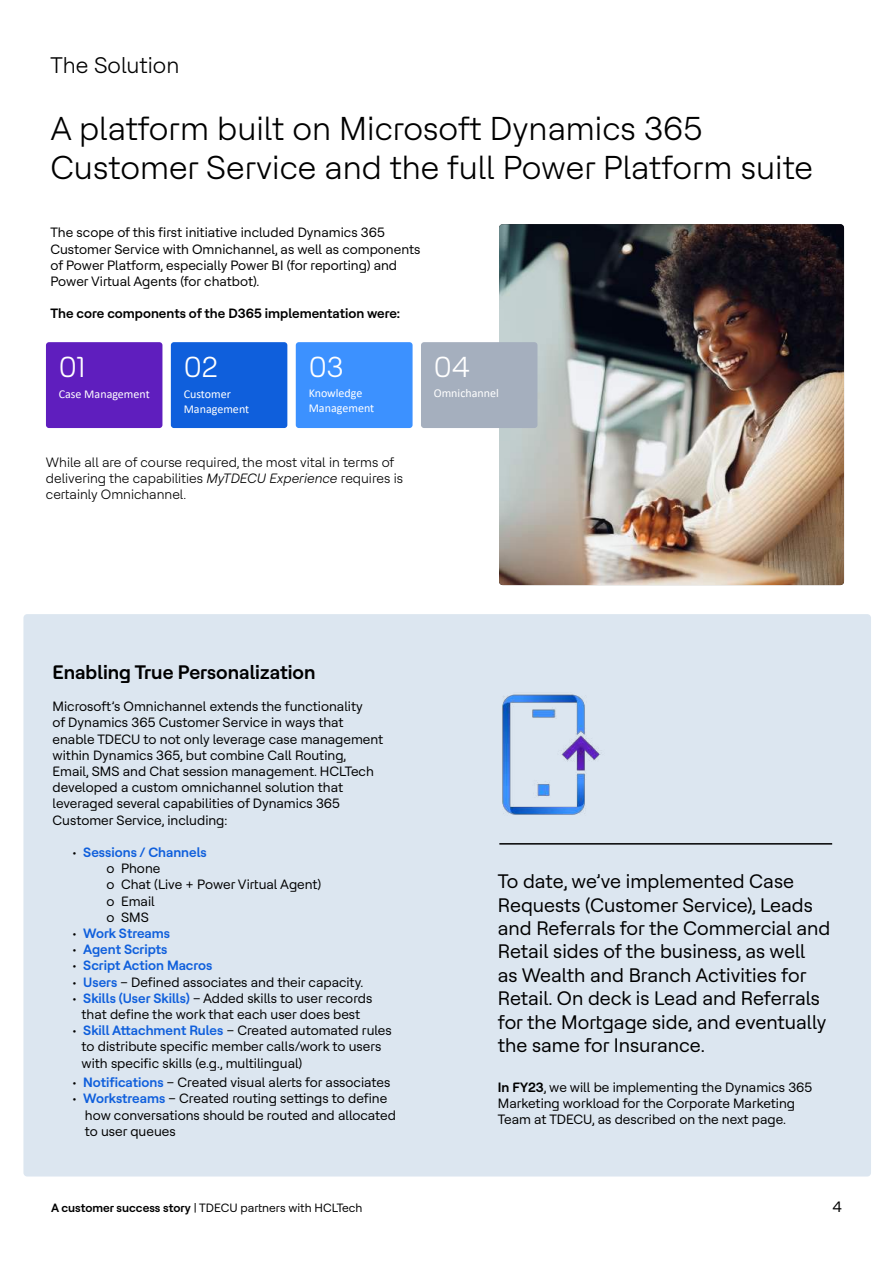
<style>
.page{position:relative;width:893px;height:1263px;background:#fff}
.page>*{position:absolute;margin:0;border:0;box-sizing:border-box;transform-origin:0 0}
.t1{font:300 33px/39.6px "HCL Tech Roobert";color:#000}
.t2{font:300 28.8px "HCL Tech Roobert";color:#fff}
.t3{font:300 22.5px "HCL Tech Roobert";color:#000}
.t4{font:19.5px/23.4px "HCL Tech Roobert";color:#000}
.t5{font:600 19.5px "HCL Tech Roobert";color:#000}
.t6{font:15px "HCL Tech Roobert";color:#000}
.t7{font:13.5px/16.2px "HCL Tech Roobert";color:#000}
.t8{font:300 13.5px/16.2px "HCL Tech Roobert";color:#000}
.t9{font:600 13.5px "HCL Tech Roobert";color:#000}
.t10{font:600 13.5px "HCL Tech Roobert";color:#0f5fdc}
.t11{font:12px/15.6px "Calibri";color:#fff}
.t12{font:12px "HCL Tech Roobert";color:#000}
.s1{font-style:italic}
.s2{font-weight:600;color:#0f5fdc}
.s3{font-weight:400;color:#000}
.s4{font-weight:600}
</style>
<div class="page">
<img style="left:499px;top:224px;width:345px;height:361px">
<div style="left:23px;top:614px;width:848px;height:562px;background:#dce6f0;border-radius:4px"></div>
<div style="left:46px;top:342px;width:116px;height:86px;background:#5f1ebe;border-radius:3px"></div>
<div style="left:171px;top:342px;width:116px;height:86px;background:#0f5fdc;border-radius:3px"></div>
<div style="left:296px;top:342px;width:117px;height:86px;background:#3c91ff;border-radius:3px"></div>
<div style="left:421px;top:342px;width:116px;height:86px;background:#a5afbe;border-radius:3px"></div>
<hr style="left:499px;top:843px;width:333px;height:1px;background:#000">
<img style="left:502px;top:694px;width:99px;height:121px">
<h3 class="t3" style="left:50px;top:49px;width:130px">The Solution</h3>
<h1 class="t1" style="left:50px;top:107px;width:764px">A platform built on Microsoft Dynamics 365<br>Customer Service and the full Power Platform suite</h1>
<p class="t7" style="left:50px;top:224px;width:371px">The scope of this first initiative included Dynamics 365<br>Customer Service with Omnichannel, as well as components of Power Platform, especially Power BI (for reporting) and Power Virtual Agents (for chatbot).</p>
<p class="t9" style="left:50px;top:304px;width:351px">The core components of the D365 implementation were:</p>
<h2 class="t2" style="left:59px;top:347px;width:28px">01</h2>
<p class="t11" style="left:59px;top:386px;width:93px">Case Management</p>
<h2 class="t2" style="left:184px;top:347px;width:36px">02</h2>
<p class="t11" style="left:184px;top:386px;width:67px">Customer<br>Management</p>
<h2 class="t2" style="left:309px;top:347px;width:36px">03</h2>
<p class="t11" style="left:309px;top:386px;width:67px;line-height:14.4px">Knowledge<br>Management</p>
<h2 class="t2" style="left:434px;top:347px;width:38px">04</h2>
<p class="t11" style="left:434px;top:385px;width:67px">Omnichannel</p>
<p class="t8" style="left:46px;top:453px;width:359px">While all are of course required, the most vital in terms of delivering the capabilities <span class="s1">MyTDECU Experience</span> requires is certainly Omnichannel.</p>
<h3 class="t5" style="left:53px;top:658px;width:264px">Enabling True Personalization</h3>
<p class="t7" style="left:53px;top:697px;width:332px">Microsoft’s Omnichannel extends the functionality<br>of Dynamics 365 Customer Service in ways that enable TDECU to not only leverage case management within Dynamics 365, but combine Call Routing, Email, SMS and Chat session management. HCLTech developed a custom omnichannel solution that leveraged several capabilities of Dynamics 365<br>Customer Service, including:</p>
<p class="t7" style="left:107px;top:843px;width:216px;text-indent:-35px">• <span class="s2">Sessions / Channels<br></span>o Phone<br>o Chat (Live + Power Virtual Agent) o Email<br>o SMS</p>
<p class="t10" style="left:72px;top:923px;width:100px"><span class="s3">•</span> Work Streams</p>
<p class="t10" style="left:72px;top:940px;width:97px"><span class="s3">•</span> Agent Scripts</p>
<p class="t10" style="left:72px;top:956px;width:142px"><span class="s3">•</span> Script Action Macros</p>
<p class="t7" style="left:72px;top:973px;width:293px">• <span class="s2">Users</span> – Defined associates and their capacity.</p>
<p class="t7" style="left:72px;top:989px;width:302px;text-align:center">• <span class="s2">Skills (User Skills)</span> – Added skills to user records that define the work that each user does best</p>
<p class="t7" style="left:82px;top:1021px;width:312px;text-indent:-9px">• <span class="s2">Skill Attachment Rules</span> – Created automated rules to distribute specific member calls/work to users with specific skills (e.g., multilingual)</p>
<p class="t7" style="left:72px;top:1073px;width:320px">• <span class="s2">Notifications</span> – Created visual alerts for associates</p>
<p class="t7" style="left:85px;top:1090px;width:313px;text-indent:-13px">• <span class="s2">Workstreams</span> – Created routing settings to define how conversations should be routed and allocated to user queues</p>
<p class="t4" style="left:498px;top:868px;width:334px">To date, we’ve implemented Case Requests (Customer Service), Leads and Referrals for the Commercial and Retail sides of the business, as well<br>as Wealth and Branch Activities for Retail. On deck is Lead and Referrals for the Mortgage side, and eventually the same for Insurance.</p>
<p class="t7" style="left:498px;top:1078px;width:316px"><span class="s4">In FY23</span>, we will be implementing the Dynamics 365<br>Marketing workload for the Corporate Marketing<br>Team at TDECU, as described on the next page.</p>
<p class="t12" style="left:51px;top:1199px;width:313px"><span class="s4">A customer success story</span> | TDECU partners with HCLTech</p>
<p class="t6" style="left:832px;top:1196px;width:11px">4</p>
</div>
